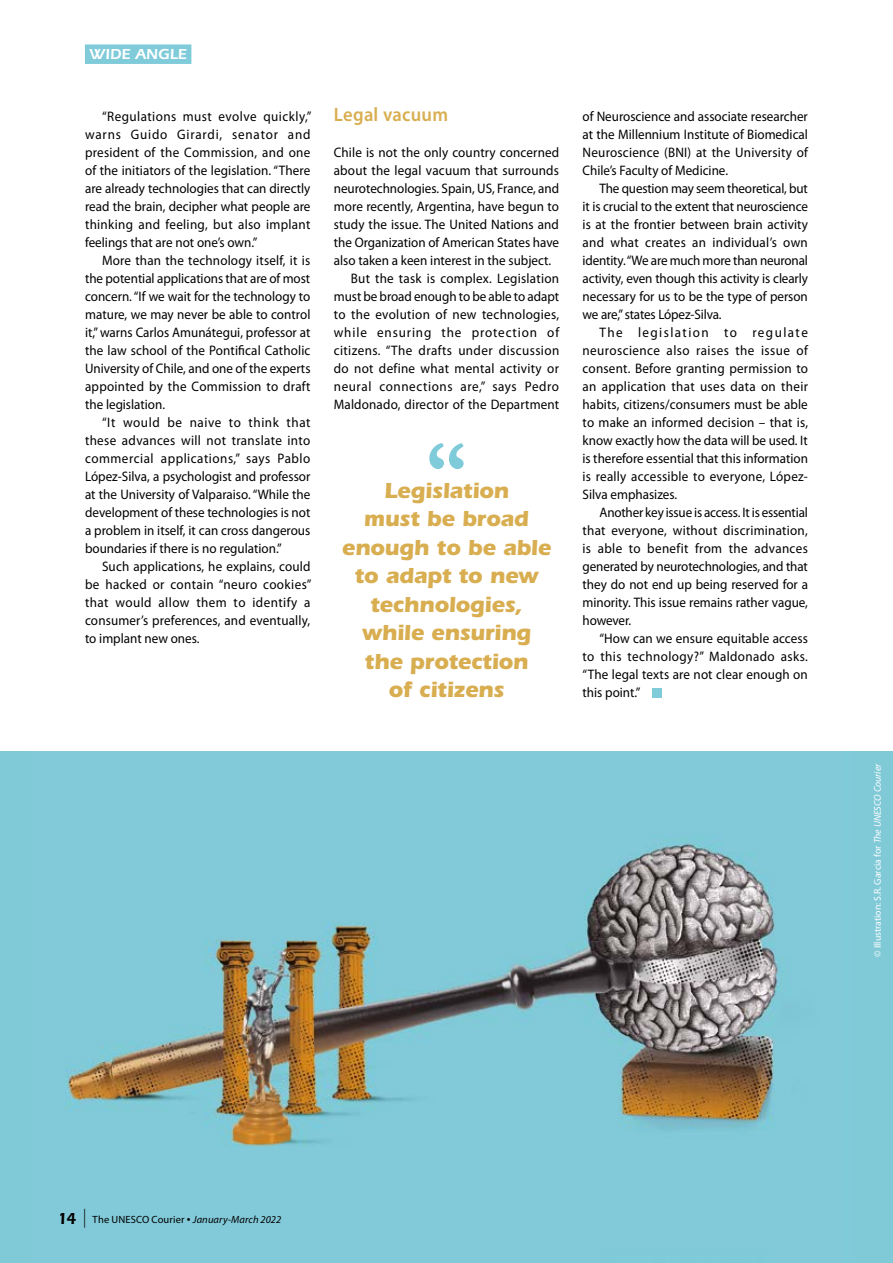
<style>
.page{position:relative;width:893px;height:1263px;background:#fff}
.page>*{position:absolute;margin:0;border:0;box-sizing:border-box;transform-origin:0 0}
.t1{font:700 22.5px/28.5px "ITC Eras Std";letter-spacing:-.01em;color:#d8ae51;text-align:center}
.t2{font:600 19.5px "Myriad Pro";letter-spacing:.015em;color:#d8ae51;scale:.95 1}
.t3{font:600 15px "ITC Eras Std";letter-spacing:.01em;color:#fff}
.t4{font:13.8px/18px "Myriad Pro";letter-spacing:.005em;color:#000;text-align:justify;scale:.95 1}
.t5{font:13.8px "Myriad Pro";letter-spacing:.025em;color:#000;scale:.95 1}
.t6{font:13.8px "Myriad Pro";letter-spacing:.03em;color:#000;scale:.95 1}
.t7{font:13.8px "Myriad Pro";letter-spacing:.045em;color:#000;scale:.95 1}
.t8{font:13.8px "Myriad Pro";letter-spacing:.065em;color:#000;scale:.95 1}
.t9{font:italic 10.5px "Myriad Pro";letter-spacing:.01em;color:#000}
.t10{font:9.75px "Myriad Pro";color:#fff}
.s1{font-style:italic}
.s2{font-family:"ITC Eras Std";font-weight:600;font-style:normal;font-size:16.5px}
.s3{font-style:normal;font-size:18.9px}
.s4{font-style:normal}
.s5{font-style:normal;font-size:13.5px}
</style>
<div class="page">
<div style="left:0;top:751px;width:893px;height:512px;background:#80cad8"></div>
<img style="left:67px;top:843px;width:715px;height:304px">
<div style="left:85px;top:44px;width:106px;height:20px;background:#80cbda"></div>
<div style="left:652px;top:688px;width:9px;height:9px;background:#80cbda"></div>
<svg style="left:429px;top:443px;width:35px;height:26px"></svg>
<p class="t3" style="left:89px;top:46px;width:99px">WIDE ANGLE</p>
<p class="t4" style="left:85px;top:107px;width:240px;text-indent:17px">“Regulations must evolve quickly,” warns Guido Girardi, senator and president of the Commission, and one of the initiators of the legislation. “There are already technologies that can directly read the brain, decipher what people are thinking and feeling, but also implant feelings that are not one’s own.”</p>
<p class="t4" style="left:85px;top:251px;width:239px;text-indent:17px">More than the technology itself, it is the potential applications that are of most concern. “If we wait for the technology to mature, we may never be able to control it,” warns Carlos Amunátegui, professor at the law school of the Pontifical Catholic University of Chile, and one of the experts appointed by the Commission to draft the legislation.</p>
<p class="t4" style="left:85px;top:413px;width:239px;text-indent:17px">“It would be naive to think that these advances will not translate into commercial applications,” says Pablo López-Silva, a psychologist and professor at the University of Valparaiso. “While the development of these technologies is not a problem in itself, it can cross dangerous boundaries if there is no regulation.”</p>
<p class="t4" style="left:85px;top:557px;width:240px;text-indent:17px">Such applications, he explains, could be hacked or contain “neuro cookies” that would allow them to identify a consumer’s preferences, and eventually, to implant new ones.</p>
<h2 class="t2" style="left:334px;top:102px;width:122px">Legal vacuum</h2>
<p class="t4" style="left:334px;top:143px;width:239px">Chile is not the only country concerned</p>
<p class="t4" style="left:334px;top:161px;width:239px">about the legal vacuum that surrounds</p>
<p class="t4" style="left:334px;top:179px;width:239px">neurotechnologies. Spain, US, France, and</p>
<p class="t4" style="left:334px;top:197px;width:239px">more recently, Argentina, have begun to</p>
<p class="t4" style="left:334px;top:215px;width:239px">study the issue. The United Nations and</p>
<p class="t4" style="left:334px;top:233px;width:239px">the Organization of American States have</p>
<p class="t4" style="left:334px;top:251px;width:230px">also taken a keen interest in the subject.</p>
<p class="t4" style="left:351px;top:269px;width:221px">But the task is complex. Legislation</p>
<p class="t4" style="left:334px;top:287px;width:239px">must be broad enough to be able to adapt</p>
<p class="t5" style="left:334px;top:306px;width:239px">to the evolution of new technologies,</p>
<p class="t8" style="left:334px;top:324px;width:239px">while ensuring the protection of</p>
<p class="t6" style="left:334px;top:342px;width:239px">citizens. “The drafts under discussion</p>
<p class="t5" style="left:334px;top:360px;width:239px">do not define what mental activity or</p>
<p class="t7" style="left:334px;top:378px;width:239px">neural connections are,” says Pedro</p>
<p class="t4" style="left:334px;top:395px;width:239px">Maldonado, director of the Department</p>
<h1 class="t1" style="left:342px;top:476px;width:211px">Legislation<br>must be broad enough to be able to adapt to new technologies, while ensuring the protection<br>of citizens</h1>
<p class="t4" style="left:583px;top:107px;width:239px">of Neuroscience and associate researcher at the Millennium Institute of Biomedical Neuroscience (BNI) at the University of Chile’s Faculty of Medicine.</p>
<p class="t4" style="left:583px;top:179px;width:239px;text-indent:17px">The question may seem theoretical, but it is crucial to the extent that neuroscience is at the frontier between brain activity and what creates an individual’s own identity. “We are much more than neuronal activity, even though this activity is clearly necessary for us to be the type of person we are,” states López-Silva.</p>
<p class="t4" style="left:583px;top:323px;width:239px;text-indent:17px">The legislation to regulate neuroscience also raises the issue of consent. Before granting permission to an application that uses data on their habits, citizens/consumers must be able to make an informed decision – that is, know exactly how the data will be used. It is therefore essential that this information is really accessible to everyone, López-Silva emphasizes.</p>
<p class="t4" style="left:583px;top:503px;width:239px;text-indent:17px">Another key issue is access. It is essential that everyone, without discrimination, is able to benefit from the advances generated by neurotechnologies, and that they do not end up being reserved for a minority. This issue remains rather vague, however.</p>
<p class="t4" style="left:583px;top:629px;width:239px;text-indent:17px">“How can we ensure equitable access to this technology?” Maldonado asks. “The legal texts are not clear enough on this point.”</p>
<p class="t10" style="left:871px;top:957px;width:195px;rotate:-90deg">© Illustration: S.R. Garcia for <span class="s1">The UNESCO Courier</span></p>
<p class="t9" style="left:57px;top:1212px;width:225px"><span class="s2">14</span> <span class="s3">|</span> <span class="s4">The UNESCO Courier</span> <span class="s5">•</span> January-March 2022</p>
</div>
